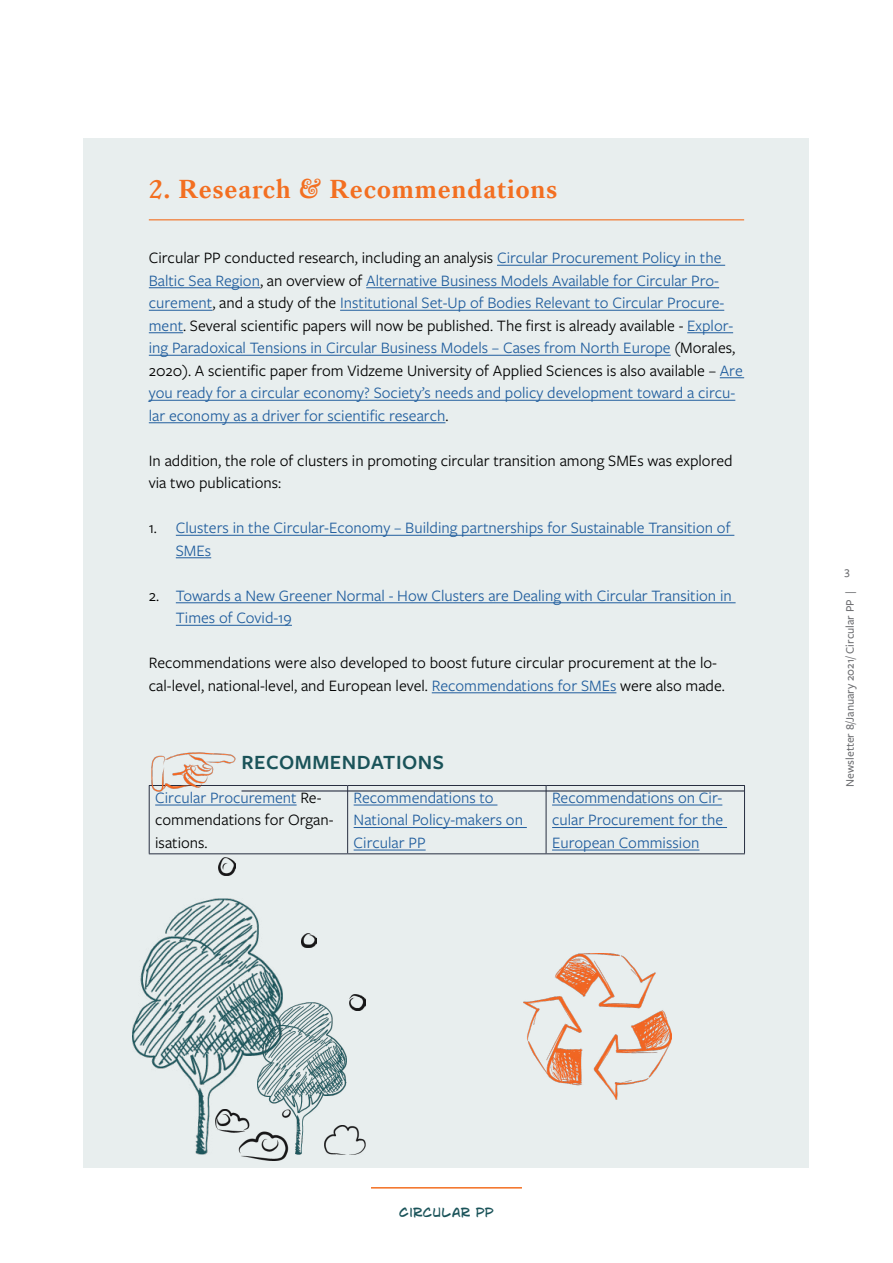
<style>
.page{position:relative;width:893px;height:1263px;background:#fff}
.page>*{position:absolute;margin:0;border:0;box-sizing:border-box;transform-origin:0 0}
.t1{font:700 27px "Kings Caslon";letter-spacing:.025em;color:#f36f21}
.t2{font:600 21px "Freight Sans Pro";letter-spacing:.025em;color:#1a5359}
.t3{font:16.5px/22.5px "Freight Sans Pro";color:#215e9e}
.t4{font:16.5px/22.5px "Freight Sans Pro";color:#000}
.t5{font:13.5px "Lint Mc Cree Intl BB";letter-spacing:.025em;color:#1a5359}
.t6{font:500 12px "Freight Sans Pro";color:#6d6e71}
.s1{color:#000}
.s2{color:#215e9e}
</style>
<div class="page">
<hr style="left:371px;top:1187px;width:151px;height:1px;background:#f36f21">
<div style="left:84px;top:138px;width:725px;height:1029px;background:#e8eeee"></div>
<hr style="left:149px;top:219px;width:595px;height:1px;background:#f36f21">
<hr style="left:497px;top:265px;width:228px;height:1px;background:#215e9e">
<hr style="left:149px;top:287px;width:111px;height:1px;background:#215e9e">
<hr style="left:366px;top:287px;width:353px;height:1px;background:#215e9e">
<hr style="left:149px;top:310px;width:63px;height:1px;background:#215e9e">
<hr style="left:340px;top:310px;width:384px;height:1px;background:#215e9e">
<hr style="left:149px;top:332px;width:34px;height:1px;background:#215e9e">
<hr style="left:687px;top:332px;width:46px;height:1px;background:#215e9e">
<hr style="left:149px;top:355px;width:522px;height:1px;background:#215e9e">
<svg style="left:720px;top:377px;width:24px;height:1px"></svg>
<hr style="left:149px;top:400px;width:586px;height:1px;background:#215e9e">
<hr style="left:149px;top:422px;width:296px;height:1px;background:#215e9e">
<hr style="left:176px;top:535px;width:558px;height:1px;background:#215e9e">
<hr style="left:176px;top:557px;width:35px;height:1px;background:#215e9e">
<hr style="left:176px;top:602px;width:560px;height:1px;background:#215e9e">
<hr style="left:176px;top:625px;width:116px;height:1px;background:#215e9e">
<hr style="left:432px;top:692px;width:184px;height:1px;background:#215e9e">
<hr style="left:149px;top:785px;width:199px;height:1px;background:#282f41">
<hr style="left:149px;top:786px;width:1px;height:67px;background:#282f41">
<hr style="left:348px;top:785px;width:198px;height:1px;background:#282f41">
<hr style="left:347px;top:786px;width:1px;height:67px;background:#282f41">
<hr style="left:546px;top:785px;width:199px;height:1px;background:#282f41">
<hr style="left:546px;top:786px;width:1px;height:67px;background:#282f41">
<hr style="left:744px;top:786px;width:1px;height:67px;background:#282f41">
<hr style="left:149px;top:853px;width:199px;height:1px;background:#282f41">
<hr style="left:348px;top:853px;width:198px;height:1px;background:#282f41">
<hr style="left:546px;top:853px;width:199px;height:1px;background:#282f41">
<hr style="left:155px;top:805px;width:142px;height:1px;background:#215e9e">
<hr style="left:354px;top:805px;width:143px;height:1px;background:#215e9e">
<hr style="left:354px;top:827px;width:173px;height:1px;background:#215e9e">
<hr style="left:354px;top:850px;width:72px;height:1px;background:#215e9e">
<hr style="left:552px;top:805px;width:170px;height:1px;background:#215e9e">
<hr style="left:552px;top:827px;width:175px;height:1px;background:#215e9e">
<hr style="left:552px;top:850px;width:147px;height:1px;background:#215e9e">
<hr style="left:242px;top:790px;width:502px;height:1px;background:#282f41">
<img style="left:149px;top:752px;width:87px;height:40px">
<img style="left:219px;top:857px;width:16px;height:18px">
<img style="left:302px;top:934px;width:14px;height:14px">
<img style="left:349px;top:995px;width:17px;height:16px">
<img style="left:241px;top:1155px;width:46px;height:6px">
<img style="left:283px;top:1003px;width:63px;height:152px">
<img style="left:132px;top:898px;width:151px;height:257px">
<img style="left:324px;top:1125px;width:42px;height:30px">
<img style="left:523px;top:953px;width:149px;height:146px">
<h1 class="t1" style="left:149px;top:173px;width:410px">2. Research &amp; Recommendations</h1>
<p class="t3" style="left:149px;top:246px;width:595px"><span class="s1">Circular PP conducted research, including an analysis</span> Circular Procurement Policy in the Baltic Sea Region<span class="s1">, an overview of</span> Alternative Business Models Available for Circular Pro&shy;curement<span class="s1">, and a study of the</span> Institutional Set-Up of Bodies Relevant to Circular Procure&shy;ment<span class="s1">. Several scientific papers will now be published. The first is already available -</span> Explor&shy;ing Paradoxical Tensions in Circular Business Models – Cases from North Europe <span class="s1">(Morales, 2020). A scientific paper from Vidzeme University of Applied Sciences is also available –</span> Are you ready for a circular economy? Society’s needs and policy development toward a circu&shy;lar economy as a driver for scientific research<span class="s1">.</span></p>
<p class="t4" style="left:149px;top:448px;width:585px">In addition, the role of clusters in promoting circular transition among SMEs was explored via two publications:</p>
<p class="t3" style="left:176px;top:516px;width:556px;text-indent:-27px"><span class="s1">1.</span> Clusters in the Circular-Economy – Building partnerships for Sustainable Transition of<br>SMEs</p>
<p class="t3" style="left:176px;top:583px;width:557px;text-indent:-27px"><span class="s1">2.</span> Towards a New Greener Normal - How Clusters are Dealing with Circular Transition in<br>Times of Covid-19</p>
<p class="t4" style="left:149px;top:651px;width:578px">Recommendations were also developed to boost future circular procurement at the lo&shy;cal-level, national-level, and European level. <span class="s2">Recommendations for SMEs</span> were also made.</p>
<p class="t2" style="left:242px;top:748px;width:204px">RECOMMENDATIONS</p>
<p class="t4" style="left:155px;top:785px;width:180px"><span class="s2">Circular Procurement</span> Re&shy;commendations for Organ&shy;isations.</p>
<p class="t3" style="left:354px;top:785px;width:171px">Recommendations to<br>National Policy-makers on<br>Circular PP</p>
<p class="t3" style="left:552px;top:785px;width:173px;text-align:justify">Recommendations on Cir&shy;cular Procurement for the European Commission</p>
<p class="t6" style="left:844px;top:563px;width:7px">3</p>
<p class="t6" style="left:842px;top:787px;width:197px;rotate:-90deg">Newsletter 8/January 2021/ Circular PP |</p>
<p class="t5" style="left:399px;top:1204px;width:96px">CIRCULAR PP</p>
</div>
